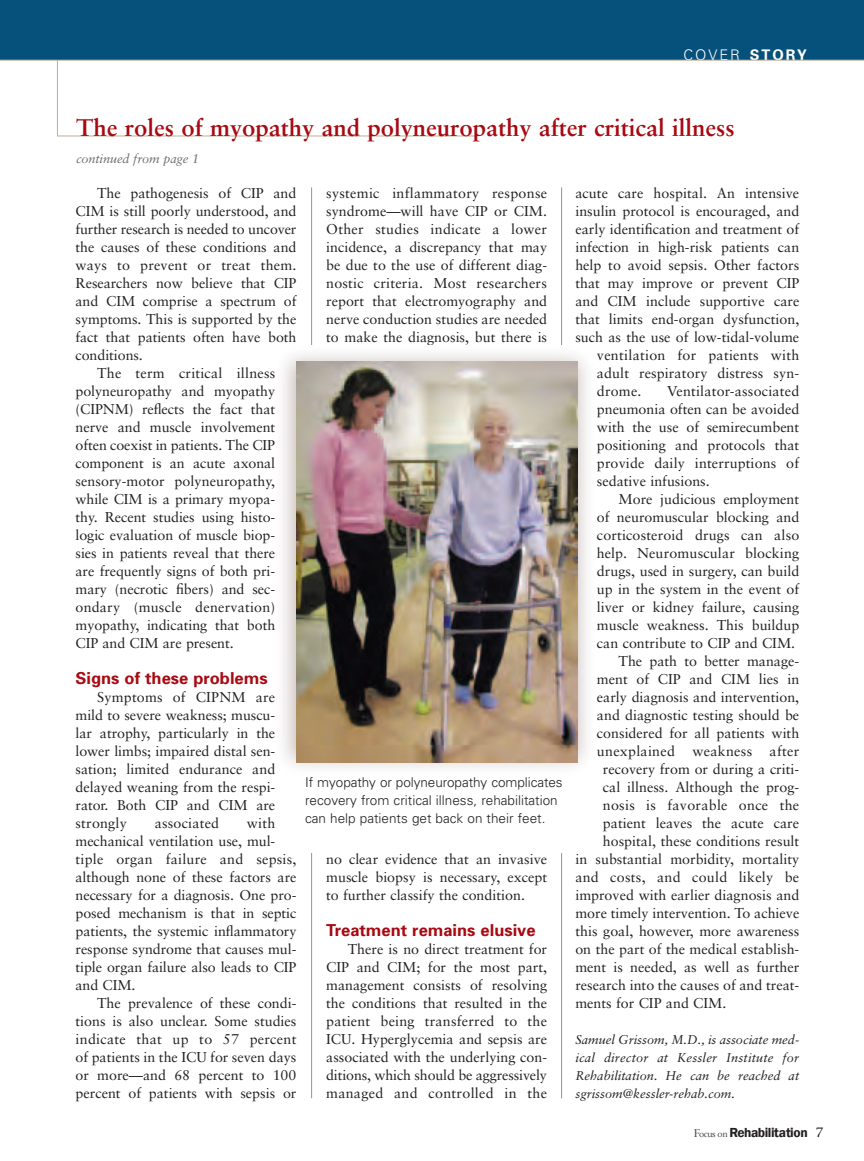
<style>
.page{position:relative;width:864px;height:1161px;background:#fff}
.page>*{position:absolute;margin:0;border:0;box-sizing:border-box;transform-origin:0 0}
.t1{font:700 24px "Sabon";color:#a70a12}
.t2{font:700 16.5px "Univers";color:#a70a12}
.t3{font:300 14.7px "Univers";letter-spacing:.135em;color:#fff}
.t4{font:14.25px/18px "Sabon";color:#231f20;text-align:justify}
.t5{font:14.25px "Sabon";letter-spacing:.02em;color:#231f20}
.t6{font:300 13.5px/18px "Univers";color:#231f20}
.t7{font:13.5px "Franklin Gothic Demi";letter-spacing:-.035em;color:#231f20}
.t8{font:italic 12.75px/18px "Sabon";color:#231f20;text-align:justify}
.t9{font:italic 12.75px "Sabon";letter-spacing:-.01em;color:#6c6d70}
.s1{font-weight:700}
.s2{font-family:"Giovanni";font-size:12px;color:#4b4c4d}
.s3{font-family:"Giovanni";font-size:9px;color:#4b4c4d}
.s4{font-family:"Giovanni";font-size:15px}
</style>
<div class="page">
<hr style="left:311px;top:187px;width:1px;height:911px;background:#939598">
<hr style="left:561px;top:187px;width:1px;height:911px;background:#939598">
<hr style="left:58px;top:136px;width:420px;height:1px;background:#c0ad96">
<hr style="left:57px;top:58px;width:1px;height:78px;background:#c0ad96">
<div style="left:0;top:0;width:864px;height:60px;background:#06517c"></div>
<hr style="left:0;top:60px;width:864px;height:1px;background:#c0ad96">
<div style="left:277px;top:345px;width:318px;height:508px;background:#fff"></div>
<img style="left:283px;top:353px;width:304px;height:415px">
<img style="left:296px;top:362px;width:281px;height:401px">
<p class="t3" style="left:683px;top:49px;width:125px">COVER <span class="s1">STORY</span></p>
<h1 class="t1" style="left:76px;top:118px;width:660px">The roles of myopathy and polyneuropathy after critical illness</h1>
<p class="t9" style="left:76px;top:153px;width:125px">continued from page 1</p>
<p class="t4" style="left:76px;top:185px;width:222px;text-indent:22px">The pathogenesis of CIP and CIM is still poorly understood, and further research is needed to uncover the causes of these conditions and ways to prevent or treat them.<br>Researchers now believe that CIP and CIM comprise a spectrum of symptoms. This is supported by the fact that patients often have both conditions.</p>
<p class="t4" style="left:76px;top:365px;width:201px;text-indent:22px">The term critical illness polyneuropathy and myopathy (CIPNM) reflects the fact that nerve and muscle involvement often coexist in patients. The CIP component is an acute axonal sensory-motor polyneuropathy, while CIM is a primary myopa&shy;thy. Recent studies using histo&shy;logic evaluation of muscle biop&shy;sies in patients reveal that there are frequently signs of both pri&shy;mary (necrotic fibers) and sec&shy;ondary (muscle denervation) myopathy, indicating that both CIP and CIM are present.</p>
<p class="t2" style="left:76px;top:672px;width:194px">Signs of these problems</p>
<p class="t4" style="left:76px;top:689px;width:201px;text-indent:22px">Symptoms of CIPNM are mild to severe weakness; muscu&shy;lar atrophy, particularly in the lower limbs; impaired distal sen&shy;sation; limited endurance and delayed weaning from the respi&shy;rator. Both CIP and CIM are strongly</p>
<p class="t4" style="left:76px;top:815px;width:222px;text-align:left;text-indent:171px">with mechanical ventilation use, mul&shy;tiple organ failure and sepsis, although none of these factors are necessary for a diagnosis. One pro&shy;posed mechanism is that in septic patients, the systemic inflammatory response syndrome that causes mul&shy;tiple organ failure also leads to CIP and CIM.</p>
<p class="t4" style="left:76px;top:995px;width:222px;text-indent:22px">The prevalence of these condi&shy;tions is also unclear. Some studies indicate that up to 57 percent of patients in the ICU for seven days or more—and 68 percent to 100 percent of patients with sepsis or</p>
<p class="t4" style="left:155px;top:815px;width:66px">associated</p>
<p class="t4" style="left:326px;top:185px;width:222px">systemic inflammatory response syndrome—will have CIP or CIM.<br>Other studies indicate a lower incidence, a discrepancy that may be due to the use of different diag&shy;nostic criteria. Most researchers report that electromyography and nerve conduction studies are needed to make the diagnosis, but there is</p>
<p class="t6" style="left:305px;top:775px;width:259px">If myopathy or polyneuropathy complicates recovery from critical illness, rehabilitation can help patients get back on their feet.</p>
<p class="t4" style="left:326px;top:851px;width:222px">no clear evidence that an invasive muscle biopsy is necessary, except to further classify the condition.</p>
<p class="t2" style="left:326px;top:924px;width:211px">Treatment remains elusive</p>
<p class="t4" style="left:326px;top:941px;width:222px;text-indent:22px">There is no direct treatment for CIP and CIM; for the most part, management consists of resolving the conditions that resulted in the patient being transferred to the ICU. Hyperglycemia and sepsis are associated with the underlying con&shy;ditions, which should be aggressively managed and controlled in the</p>
<p class="t4" style="left:575px;top:185px;width:225px">acute care hospital. An intensive</p>
<p class="t4" style="left:575px;top:203px;width:225px">insulin protocol is encouraged, and</p>
<p class="t4" style="left:575px;top:221px;width:225px">early identification and treatment of</p>
<p class="t4" style="left:575px;top:239px;width:225px">infection in high-risk patients can</p>
<p class="t4" style="left:575px;top:257px;width:225px">help to avoid sepsis. Other factors</p>
<p class="t4" style="left:575px;top:275px;width:225px">that may improve or prevent CIP</p>
<p class="t4" style="left:575px;top:293px;width:225px">and CIM include supportive care</p>
<p class="t4" style="left:575px;top:311px;width:225px">that limits end-organ dysfunction,</p>
<p class="t4" style="left:575px;top:329px;width:225px">such as the use of low-tidal-volume</p>
<p class="t5" style="left:597px;top:349px;width:204px">ventilation for patients with</p>
<p class="t4" style="left:597px;top:365px;width:204px">adult respiratory distress syn-</p>
<p class="t4" style="left:597px;top:383px;width:46px">drome.</p>
<p class="t4" style="left:597px;top:383px;width:204px;text-indent:70px">Ventilator-associated pneumonia often can be avoided with the use of semirecumbent positioning and protocols that provide daily interruptions of sedative infusions.</p>
<p class="t4" style="left:619px;top:491px;width:182px">More judicious employment</p>
<p class="t4" style="left:597px;top:509px;width:204px">of neuromuscular blocking and</p>
<p class="t4" style="left:597px;top:527px;width:204px">corticosteroid drugs can also</p>
<p class="t4" style="left:597px;top:545px;width:204px">help. Neuromuscular blocking</p>
<p class="t4" style="left:597px;top:563px;width:204px">drugs, used in surgery, can build</p>
<p class="t4" style="left:597px;top:581px;width:204px">up in the system in the event of</p>
<p class="t4" style="left:597px;top:599px;width:204px">liver or kidney failure, causing</p>
<p class="t4" style="left:597px;top:617px;width:204px">muscle weakness. This buildup</p>
<p class="t4" style="left:597px;top:635px;width:200px">can contribute to CIP and CIM.</p>
<p class="t4" style="left:619px;top:653px;width:182px">The path to better manage-</p>
<p class="t4" style="left:597px;top:671px;width:204px">ment of CIP and CIM lies in</p>
<p class="t4" style="left:597px;top:689px;width:204px">early diagnosis and intervention,</p>
<p class="t4" style="left:597px;top:707px;width:204px">and diagnostic testing should be</p>
<p class="t4" style="left:597px;top:725px;width:204px">considered for all patients with</p>
<p class="t5" style="left:597px;top:745px;width:204px">unexplained weakness after</p>
<p class="t4" style="left:603px;top:761px;width:198px">recovery from or during a criti-</p>
<p class="t4" style="left:603px;top:779px;width:198px">cal illness. Although the prog-</p>
<p class="t5" style="left:603px;top:799px;width:198px">nosis is favorable once the</p>
<p class="t4" style="left:603px;top:815px;width:198px">patient leaves the acute care</p>
<p class="t4" style="left:603px;top:833px;width:198px">hospital, these conditions result</p>
<p class="t4" style="left:575px;top:851px;width:225px">in substantial morbidity, mortality</p>
<p class="t5" style="left:575px;top:871px;width:225px">and costs, and could likely be</p>
<p class="t4" style="left:575px;top:887px;width:225px">improved with earlier diagnosis and</p>
<p class="t4" style="left:575px;top:905px;width:225px">more timely intervention. To achieve</p>
<p class="t4" style="left:575px;top:923px;width:225px">this goal, however, more awareness</p>
<p class="t4" style="left:575px;top:941px;width:225px">on the part of the medical establish-</p>
<p class="t4" style="left:575px;top:959px;width:225px">ment is needed, as well as further</p>
<p class="t4" style="left:575px;top:977px;width:225px">research into the causes of and treat-</p>
<p class="t4" style="left:575px;top:995px;width:153px">ments for CIP and CIM.</p>
<p class="t8" style="left:575px;top:1031px;width:225px">Samuel Grissom, M.D., is associate med&shy;ical director at Kessler Institute for Rehabilitation. He can be reached at sgrissom@kessler-rehab.com.</p>
<p class="t7" style="left:694px;top:1124px;width:132px"><span class="s2">F</span><span class="s3">ocus on</span> Rehabilitation <span class="s4">7</span></p>
</div>
